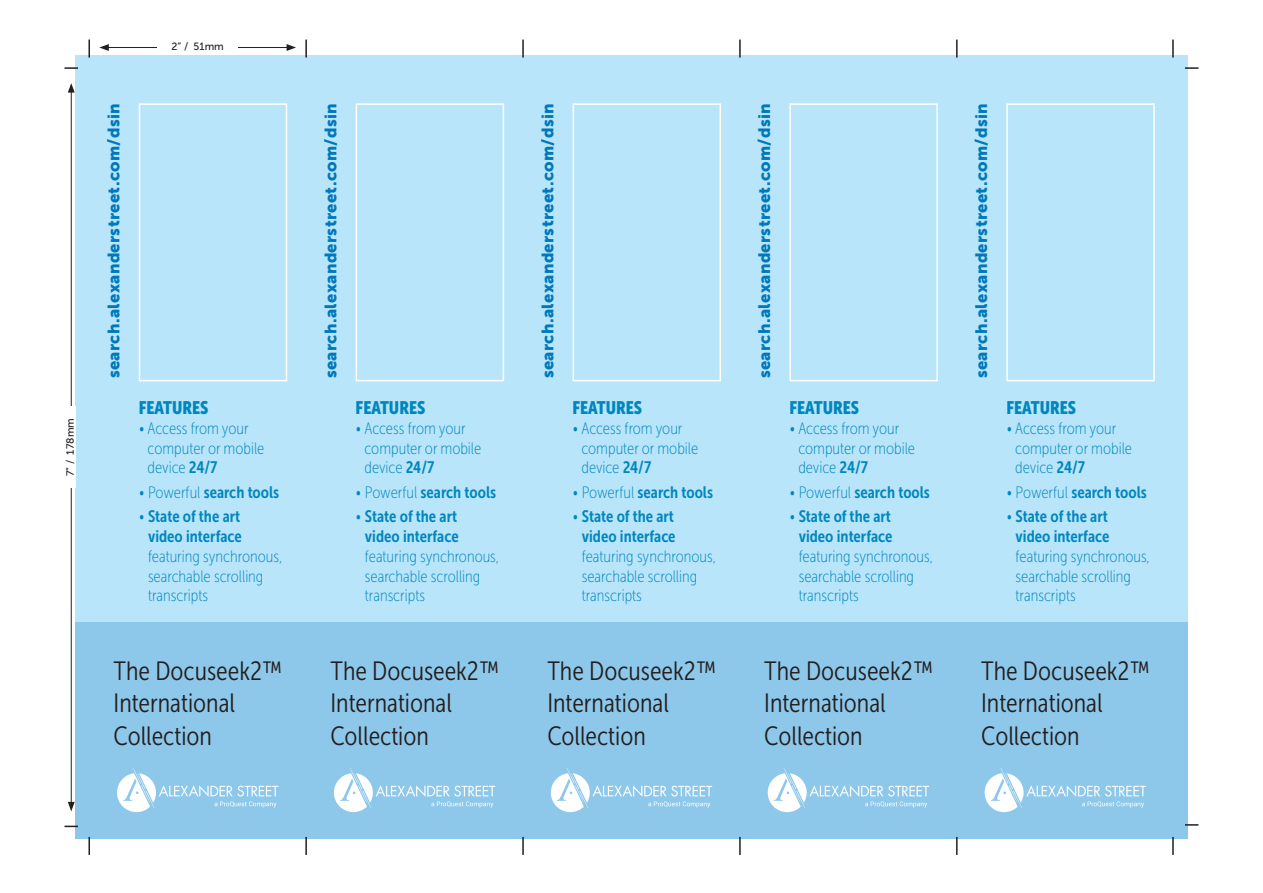
<style>
.page{position:relative;width:1263px;height:893px;background:#fff}
.page>*{position:absolute;margin:0;border:0;box-sizing:border-box;transform-origin:0 0}
.t1{font:26.4px/32.5px "Museo Sans Cond 300";color:#231f20}
.t2{font:18px "Museo Sans Cond 900";color:#0086be}
.t3{font:16.5px/19.8px "Museo Sans Cond 100";color:#0086be}
.t4{font:16.5px "Museo Sans 900";letter-spacing:.02em;color:#0086be}
.t5{font:16.5px "Museo Sans Cond 700";color:#0086be}
.t6{font:10.5px "Museo Sans 500";color:#231f20}
.s1{font-family:"Museo Sans Cond 700"}
.s2{font-family:"Museo Sans Cond 100"}
</style>
<div class="page">
<div style="left:306px;top:55px;width:217px;height:783px;background:#b9e5fa"></div>
<div style="left:306px;top:622px;width:217px;height:216px;background:#8dc8ea"></div>
<div style="left:356px;top:103px;width:148px;height:278px;border:2px solid #fff"></div>
<svg style="left:334px;top:768px;width:161px;height:43px"></svg>
<div style="left:523px;top:55px;width:217px;height:783px;background:#b9e5fa"></div>
<div style="left:523px;top:622px;width:217px;height:216px;background:#8dc8ea"></div>
<div style="left:573px;top:103px;width:148px;height:278px;border:2px solid #fff"></div>
<svg style="left:551px;top:768px;width:161px;height:43px"></svg>
<div style="left:740px;top:55px;width:217px;height:783px;background:#b9e5fa"></div>
<div style="left:740px;top:622px;width:217px;height:216px;background:#8dc8ea"></div>
<div style="left:789px;top:103px;width:149px;height:278px;border:2px solid #fff"></div>
<svg style="left:768px;top:768px;width:161px;height:43px"></svg>
<div style="left:957px;top:55px;width:230px;height:783px;background:#b9e5fa"></div>
<div style="left:957px;top:622px;width:230px;height:216px;background:#8dc8ea"></div>
<div style="left:1006px;top:103px;width:149px;height:278px;border:2px solid #fff"></div>
<svg style="left:985px;top:768px;width:161px;height:43px"></svg>
<div style="left:76px;top:55px;width:230px;height:783px;background:#b9e5fa"></div>
<div style="left:76px;top:622px;width:230px;height:216px;background:#8dc8ea"></div>
<div style="left:139px;top:103px;width:148px;height:278px;border:2px solid #fff"></div>
<svg style="left:117px;top:768px;width:161px;height:43px"></svg>
<svg style="left:64px;top:825px;width:14px;height:1px"></svg>
<svg style="left:1185px;top:823px;width:13px;height:2px"></svg>
<svg style="left:64px;top:67px;width:14px;height:2px"></svg>
<svg style="left:1185px;top:67px;width:13px;height:2px"></svg>
<svg style="left:88px;top:40px;width:2px;height:18px"></svg>
<svg style="left:88px;top:836px;width:2px;height:18px"></svg>
<svg style="left:305px;top:40px;width:2px;height:18px"></svg>
<svg style="left:305px;top:836px;width:2px;height:18px"></svg>
<svg style="left:522px;top:40px;width:2px;height:18px"></svg>
<svg style="left:522px;top:836px;width:2px;height:18px"></svg>
<svg style="left:1172px;top:40px;width:2px;height:18px"></svg>
<svg style="left:1172px;top:836px;width:2px;height:18px"></svg>
<svg style="left:956px;top:40px;width:2px;height:18px"></svg>
<svg style="left:956px;top:836px;width:2px;height:18px"></svg>
<svg style="left:739px;top:40px;width:2px;height:18px"></svg>
<svg style="left:739px;top:836px;width:2px;height:18px"></svg>
<hr style="left:71px;top:90px;width:1px;height:713px;background:#231f20">
<svg style="left:68px;top:83px;width:7px;height:10px"></svg>
<svg style="left:68px;top:801px;width:7px;height:10px"></svg>
<hr style="left:106px;top:47px;width:183px;height:1px;background:#231f20">
<svg style="left:287px;top:44px;width:9px;height:7px"></svg>
<svg style="left:99px;top:44px;width:10px;height:7px"></svg>
<div style="left:66px;top:406px;width:10px;height:81px;background:#fff"></div>
<div style="left:157px;top:43px;width:81px;height:12px;background:#fff"></div>
<p class="t6" style="left:65px;top:476px;width:59px;rotate:-90deg">7” / 178mm</p>
<p class="t6" style="left:172px;top:41px;width:54px">2” / 51mm</p>
<p class="t4" style="left:104px;top:378px;width:276px;rotate:-90deg">search.alexanderstreet.com/dsin</p>
<p class="t2" style="left:139px;top:397px;width:71px">FEATURES</p>
<p class="t3" style="left:148px;top:418px;width:118px;text-indent:-9px">• Access from your computer or mobile device <span class="s1">24/7</span></p>
<p class="t5" style="left:139px;top:482px;width:142px"><span class="s2">• Powerful</span> search tools</p>
<p class="t3" style="left:148px;top:506px;width:136px;text-indent:-9px">• <span class="s1">State of the art<br>video interface </span>featuring synchronous, searchable scrolling transcripts</p>
<p class="t1" style="left:114px;top:654px;width:170px">The Docuseek2™<br>International<br>Collection</p>
<p class="t4" style="left:321px;top:378px;width:276px;rotate:-90deg">search.alexanderstreet.com/dsin</p>
<p class="t2" style="left:356px;top:397px;width:71px">FEATURES</p>
<p class="t3" style="left:365px;top:418px;width:118px;text-indent:-9px">• Access from your computer or mobile device <span class="s1">24/7</span></p>
<p class="t5" style="left:356px;top:482px;width:142px"><span class="s2">• Powerful</span> search tools</p>
<p class="t3" style="left:365px;top:506px;width:136px;text-indent:-9px">• <span class="s1">State of the art<br>video interface </span>featuring synchronous, searchable scrolling transcripts</p>
<p class="t1" style="left:330px;top:654px;width:170px">The Docuseek2™<br>International<br>Collection</p>
<p class="t4" style="left:538px;top:378px;width:276px;rotate:-90deg">search.alexanderstreet.com/dsin</p>
<p class="t2" style="left:573px;top:397px;width:71px">FEATURES</p>
<p class="t3" style="left:581px;top:418px;width:118px;text-indent:-9px">• Access from your computer or mobile device <span class="s1">24/7</span></p>
<p class="t5" style="left:573px;top:482px;width:142px"><span class="s2">• Powerful</span> search tools</p>
<p class="t3" style="left:582px;top:506px;width:136px;text-indent:-9px">• <span class="s1">State of the art<br>video interface </span>featuring synchronous, searchable scrolling transcripts</p>
<p class="t1" style="left:547px;top:654px;width:170px">The Docuseek2™<br>International<br>Collection</p>
<p class="t4" style="left:755px;top:378px;width:276px;rotate:-90deg">search.alexanderstreet.com/dsin</p>
<p class="t2" style="left:789px;top:397px;width:71px">FEATURES</p>
<p class="t3" style="left:798px;top:418px;width:118px;text-indent:-9px">• Access from your computer or mobile device <span class="s1">24/7</span></p>
<p class="t5" style="left:789px;top:482px;width:142px"><span class="s2">• Powerful</span> search tools</p>
<p class="t3" style="left:799px;top:506px;width:136px;text-indent:-9px">• <span class="s1">State of the art<br>video interface </span>featuring synchronous, searchable scrolling transcripts</p>
<p class="t1" style="left:764px;top:654px;width:170px">The Docuseek2™<br>International<br>Collection</p>
<p class="t4" style="left:972px;top:378px;width:276px;rotate:-90deg">search.alexanderstreet.com/dsin</p>
<p class="t2" style="left:1006px;top:397px;width:71px">FEATURES</p>
<p class="t3" style="left:1015px;top:418px;width:118px;text-indent:-9px">• Access from your computer or mobile device <span class="s1">24/7</span></p>
<p class="t5" style="left:1006px;top:482px;width:142px"><span class="s2">• Powerful</span> search tools</p>
<p class="t3" style="left:1016px;top:506px;width:136px;text-indent:-9px">• <span class="s1">State of the art<br>video interface </span>featuring synchronous, searchable scrolling transcripts</p>
<p class="t1" style="left:981px;top:654px;width:170px">The Docuseek2™<br>International<br>Collection</p>
</div>
